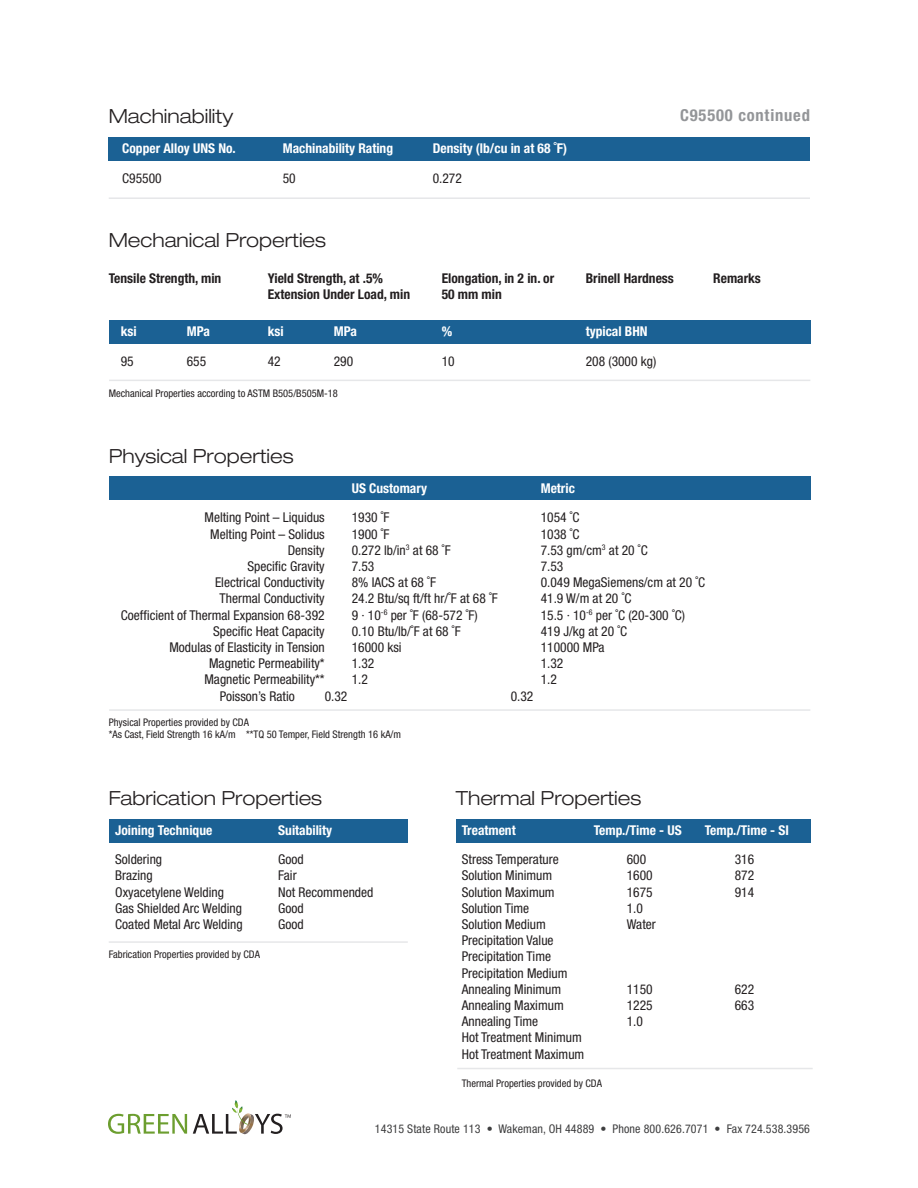
<style>
.page{position:relative;width:918px;height:1188px;background:#fff}
.page>*{position:absolute;margin:0;border:0;box-sizing:border-box;transform-origin:0 0}
.t1{font:300 expanded 19.5px "Helvetica Neue";color:#231f20}
.t2{font:700 condensed 16.5px "Helvetica Neue";letter-spacing:.05em;color:#939598}
.t3{font:condensed 13.5px/16.2px "Helvetica Neue";color:#231f20}
.t4{font:700 condensed 13.5px "Helvetica Neue";color:#fff}
.t5{font:700 condensed 13.5px "Helvetica Neue";color:#231f20}
.t6{font:condensed 12px "Helvetica Neue";letter-spacing:.01em;color:#3e3e3f}
.t7{font:condensed 10.5px/12.6px "Helvetica Neue";color:#231f20}
</style>
<div class="page">
<svg style="left:108px;top:1114px;width:79px;height:20px"></svg>
<svg style="left:193px;top:1100px;width:98px;height:35px"></svg>
<div style="left:109px;top:138px;width:701px;height:23px;background:#1b6194"></div>
<hr style="left:109px;top:197px;width:701px;height:2px;background:#e6e7e9">
<div style="left:456px;top:819px;width:355px;height:23px;background:#1b6194"></div>
<div style="left:109px;top:819px;width:299px;height:23px;background:#1b6194"></div>
<hr style="left:109px;top:941px;width:299px;height:2px;background:#e6e7e9">
<hr style="left:457px;top:1068px;width:356px;height:1px;background:#e6e7e9">
<div style="left:109px;top:321px;width:701px;height:23px;background:#1b6194"></div>
<hr style="left:109px;top:380px;width:701px;height:1px;background:#e6e7e9">
<div style="left:109px;top:477px;width:701px;height:23px;background:#1b6194"></div>
<hr style="left:109px;top:709px;width:701px;height:2px;background:#e6e7e9">
<p class="t1" style="left:109px;top:105px;width:126px">Machinability</p>
<p class="t4" style="left:122px;top:140px;width:115px">Copper Alloy UNS No.</p>
<p class="t4" style="left:283px;top:140px;width:112px">Machinability Rating</p>
<p class="t4" style="left:433px;top:140px;width:136px">Density (lb/cu in at 68 ˚F)</p>
<p class="t3" style="left:122px;top:170px;width:41px">C95500</p>
<p class="t3" style="left:283px;top:170px;width:14px">50</p>
<p class="t3" style="left:433px;top:170px;width:31px">0.272</p>
<p class="t2" style="left:680px;top:105px;width:131px">C95500 continued</p>
<p class="t1" style="left:109px;top:228px;width:219px">Mechanical Properties</p>
<p class="t5" style="left:109px;top:270px;width:114px">Tensile Strength, min</p>
<p class="t5" style="left:268px;top:270px;width:117px">Yield Strength, at .5%</p>
<p class="t5" style="left:442px;top:270px;width:114px">Elongation, in 2 in. or</p>
<p class="t5" style="left:586px;top:270px;width:90px">Brinell Hardness</p>
<p class="t5" style="left:713px;top:270px;width:49px">Remarks</p>
<p class="t5" style="left:268px;top:286px;width:144px">Extension Under Load, min</p>
<p class="t5" style="left:442px;top:286px;width:62px">50 mm min</p>
<p class="t4" style="left:121px;top:323px;width:17px">ksi</p>
<p class="t4" style="left:187px;top:323px;width:25px">MPa</p>
<p class="t4" style="left:268px;top:323px;width:17px">ksi</p>
<p class="t4" style="left:334px;top:323px;width:25px">MPa</p>
<p class="t4" style="left:442px;top:323px;width:12px">%</p>
<p class="t4" style="left:586px;top:323px;width:63px">typical BHN</p>
<p class="t3" style="left:121px;top:353px;width:14px">95</p>
<p class="t3" style="left:187px;top:353px;width:21px">655</p>
<p class="t3" style="left:268px;top:353px;width:14px">42</p>
<p class="t3" style="left:334px;top:353px;width:21px">290</p>
<p class="t3" style="left:442px;top:353px;width:14px">10</p>
<p class="t3" style="left:586px;top:353px;width:72px">208 (3000 kg)</p>
<p class="t7" style="left:109px;top:387px;width:231px">Mechanical Properties according to ASTM B505/B505M-18</p>
<p class="t1" style="left:109px;top:444px;width:186px">Physical Properties</p>
<p class="t4" style="left:352px;top:480px;width:77px">US Customary</p>
<p class="t4" style="left:541px;top:480px;width:36px">Metric</p>
<p class="t3" style="left:205px;top:509px;width:122px">Melting Point – Liquidus</p>
<p class="t3" style="left:352px;top:509px;width:39px">1930 ˚F</p>
<p class="t3" style="left:541px;top:509px;width:40px">1054 ˚C</p>
<p class="t3" style="left:210px;top:526px;width:116px">Melting Point – Solidus</p>
<p class="t3" style="left:352px;top:526px;width:39px">1900 ˚F</p>
<p class="t3" style="left:541px;top:526px;width:40px">1038 ˚C</p>
<p class="t3" style="left:288px;top:542px;width:38px">Density</p>
<p class="t3" style="left:352px;top:542px;width:100px">0.272 lb/in<sup>3</sup> at 68 ˚F</p>
<p class="t3" style="left:541px;top:542px;width:109px">7.53 gm/cm<sup>3</sup> at 20 ˚C</p>
<p class="t3" style="left:247px;top:558px;width:79px">Specific Gravity</p>
<p class="t3" style="left:352px;top:558px;width:24px">7.53</p>
<p class="t3" style="left:541px;top:558px;width:24px">7.53</p>
<p class="t3" style="left:215px;top:574px;width:111px">Electrical Conductivity</p>
<p class="t3" style="left:352px;top:574px;width:86px">8% IACS at 68 ˚F</p>
<p class="t3" style="left:541px;top:574px;width:166px">0.049 MegaSiemens/cm at 20 ˚C</p>
<p class="t3" style="left:220px;top:590px;width:107px">Thermal Conductivity</p>
<p class="t3" style="left:352px;top:590px;width:148px">24.2 Btu/sq ft/ft hr/˚F at 68 ˚F</p>
<p class="t3" style="left:541px;top:590px;width:92px">41.9 W/m at 20 ˚C</p>
<p class="t3" style="left:121px;top:607px;width:205px">Coefficient of Thermal Expansion 68-392</p>
<p class="t3" style="left:352px;top:607px;width:128px">9 · 10<sup>-6</sup> per ˚F (68-572 ˚F)</p>
<p class="t3" style="left:541px;top:607px;width:146px">15.5 · 10<sup>-6</sup> per ˚C (20-300 ˚C)</p>
<p class="t3" style="left:213px;top:623px;width:113px">Specific Heat Capacity</p>
<p class="t3" style="left:352px;top:623px;width:110px">0.10 Btu/lb/˚F at 68 ˚F</p>
<p class="t3" style="left:541px;top:623px;width:88px">419 J/kg at 20 ˚C</p>
<p class="t3" style="left:169px;top:639px;width:157px">Modulas of Elasticity in Tension</p>
<p class="t3" style="left:352px;top:639px;width:51px">16000 ksi</p>
<p class="t3" style="left:541px;top:639px;width:65px">110000 MPa</p>
<p class="t3" style="left:209px;top:655px;width:117px">Magnetic Permeability*</p>
<p class="t3" style="left:352px;top:655px;width:24px">1.32</p>
<p class="t3" style="left:541px;top:655px;width:24px">1.32</p>
<p class="t3" style="left:204px;top:671px;width:122px">Magnetic Permeability**</p>
<p class="t3" style="left:352px;top:671px;width:18px">1.2</p>
<p class="t3" style="left:541px;top:671px;width:18px">1.2</p>
<p class="t3" style="left:220px;top:688px;width:76px">Poisson’s Ratio</p>
<p class="t3" style="left:325px;top:688px;width:24px">0.32</p>
<p class="t3" style="left:511px;top:688px;width:24px">0.32</p>
<p class="t7" style="left:109px;top:716px;width:294px">Physical Properties provided by CDA<br>*As Cast, Field Strength 16 kA/m **TQ 50 Temper, Field Strength 16 kA/m</p>
<p class="t1" style="left:109px;top:786px;width:215px">Fabrication Properties</p>
<p class="t1" style="left:456px;top:786px;width:187px">Thermal Properties</p>
<p class="t4" style="left:115px;top:822px;width:99px">Joining Technique</p>
<p class="t4" style="left:278px;top:822px;width:55px">Suitability</p>
<p class="t3" style="left:115px;top:851px;width:48px">Soldering</p>
<p class="t3" style="left:278px;top:851px;width:27px">Good</p>
<p class="t3" style="left:115px;top:867px;width:39px">Brazing</p>
<p class="t3" style="left:278px;top:867px;width:20px">Fair</p>
<p class="t3" style="left:115px;top:884px;width:110px">Oxyacetylene Welding</p>
<p class="t3" style="left:278px;top:884px;width:97px">Not Recommended</p>
<p class="t3" style="left:115px;top:900px;width:128px">Gas Shielded Arc Welding</p>
<p class="t3" style="left:278px;top:900px;width:27px">Good</p>
<p class="t3" style="left:115px;top:916px;width:129px">Coated Metal Arc Welding</p>
<p class="t3" style="left:278px;top:916px;width:27px">Good</p>
<p class="t7" style="left:109px;top:948px;width:153px">Fabrication Properties provided by CDA</p>
<p class="t4" style="left:462px;top:822px;width:55px">Treatment</p>
<p class="t4" style="left:594px;top:822px;width:89px">Temp./Time - US</p>
<p class="t4" style="left:705px;top:822px;width:86px">Temp./Time - SI</p>
<p class="t3" style="left:462px;top:851px;width:99px">Stress Temperature</p>
<p class="t3" style="left:627px;top:851px;width:21px">600</p>
<p class="t3" style="left:735px;top:851px;width:21px">316</p>
<p class="t3" style="left:462px;top:867px;width:92px">Solution Minimum</p>
<p class="t3" style="left:627px;top:867px;width:27px">1600</p>
<p class="t3" style="left:735px;top:867px;width:21px">872</p>
<p class="t3" style="left:462px;top:884px;width:94px">Solution Maximum</p>
<p class="t3" style="left:627px;top:884px;width:27px">1675</p>
<p class="t3" style="left:735px;top:884px;width:21px">914</p>
<p class="t3" style="left:462px;top:900px;width:69px">Solution Time</p>
<p class="t3" style="left:627px;top:900px;width:18px">1.0</p>
<p class="t3" style="left:462px;top:916px;width:85px">Solution Medium</p>
<p class="t3" style="left:627px;top:916px;width:31px">Water</p>
<p class="t3" style="left:462px;top:932px;width:107px">Precipitation Value<br>Precipitation Time<br>Precipitation Medium<br>Annealing Minimum</p>
<p class="t3" style="left:627px;top:981px;width:27px">1150</p>
<p class="t3" style="left:735px;top:981px;width:21px">622</p>
<p class="t3" style="left:462px;top:997px;width:103px">Annealing Maximum</p>
<p class="t3" style="left:627px;top:997px;width:27px">1225</p>
<p class="t3" style="left:735px;top:997px;width:21px">663</p>
<p class="t3" style="left:462px;top:1013px;width:78px">Annealing Time</p>
<p class="t3" style="left:627px;top:1013px;width:18px">1.0</p>
<p class="t3" style="left:462px;top:1029px;width:124px">Hot Treatment Minimum<br>Hot Treatment Maximum</p>
<p class="t7" style="left:462px;top:1077px;width:142px">Thermal Properties provided by CDA</p>
<p class="t6" style="left:375px;top:1122px;width:437px">14315 State Route 113 • Wakeman, OH 44889 • Phone 800.626.7071 • Fax 724.538.3956</p>
</div>
